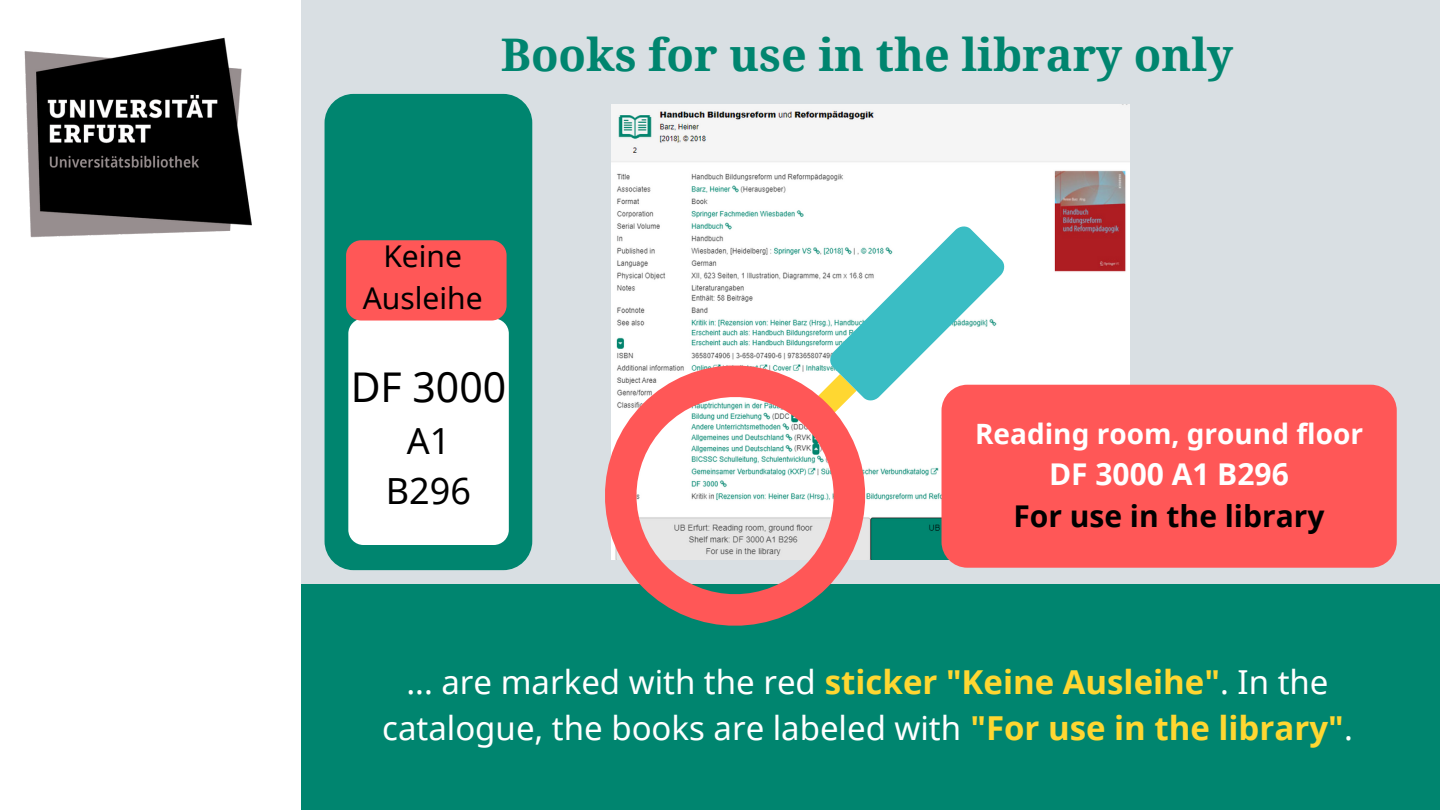
<style>
.page{position:relative;width:1440px;height:810px;background:#fff}
.page>*{position:absolute;margin:0;border:0;box-sizing:border-box;transform-origin:0 0}
.t1{font:700 45px "Noto Serif";color:#00856f}
.t2{font:41px "Noto Sans";color:#000}
.t3{font:36px/50.2px "Noto Sans";color:#000;text-align:center}
.t4{font:33px/45.8px "Noto Sans";color:#fff;text-align:center}
.t5{font:700 30px "Noto Sans";color:#000}
.t6{font:30px/42px "Noto Sans";color:#000;text-align:center}
.t7{font:700 30px "Noto Sans";color:#fff}
.t8{font:700 28px "Noto Sans";color:#fff}
.s1{font-weight:700;color:#ffd731}
</style>
<div class="page">
<img style="left:301px;top:0;width:1139px;height:810px">
<img style="left:24px;top:37px;width:228px;height:201px">
<div style="left:325px;top:94px;width:207px;height:476px;background:#00856f;border-radius:29px"></div>
<div style="left:348px;top:318px;width:161px;height:227px;background:#fff;border-radius:15px"></div>
<div style="left:346px;top:240px;width:161px;height:81px;background:#ff5757;border-radius:15px"></div>
<img style="left:612px;top:105px;width:518px;height:454px">
<svg style="left:810px;top:225px;width:195px;height:196px"></svg>
<svg style="left:592px;top:353px;width:286px;height:285px"></svg>
<div style="left:942px;top:385px;width:455px;height:183px;background:#ff5757;border-radius:26px"></div>
<h1 class="t1" style="left:501px;top:23px;width:734px">Books for use in the library only</h1>
<p class="t6" style="left:363px;top:235px;width:121px">Keine<br>Ausleihe</p>
<p class="t2" style="left:351px;top:358px;width:157px">DF 3000</p>
<p class="t3" style="left:386px;top:415px;width:87px">A1<br>B296</p>
<p class="t8" style="left:975px;top:414px;width:390px">Reading room, ground floor</p>
<p class="t7" style="left:1049px;top:453px;width:241px">DF 3000 A1 B296</p>
<p class="t5" style="left:1013px;top:495px;width:312px">For use in the library</p>
<p class="t4" style="left:382px;top:659px;width:972px">... are marked with the red <span class="s1">sticker "Keine Ausleihe"</span>. In the catalogue, the books are labeled with <span class="s1">"For use in the library"</span>.</p>
</div>
